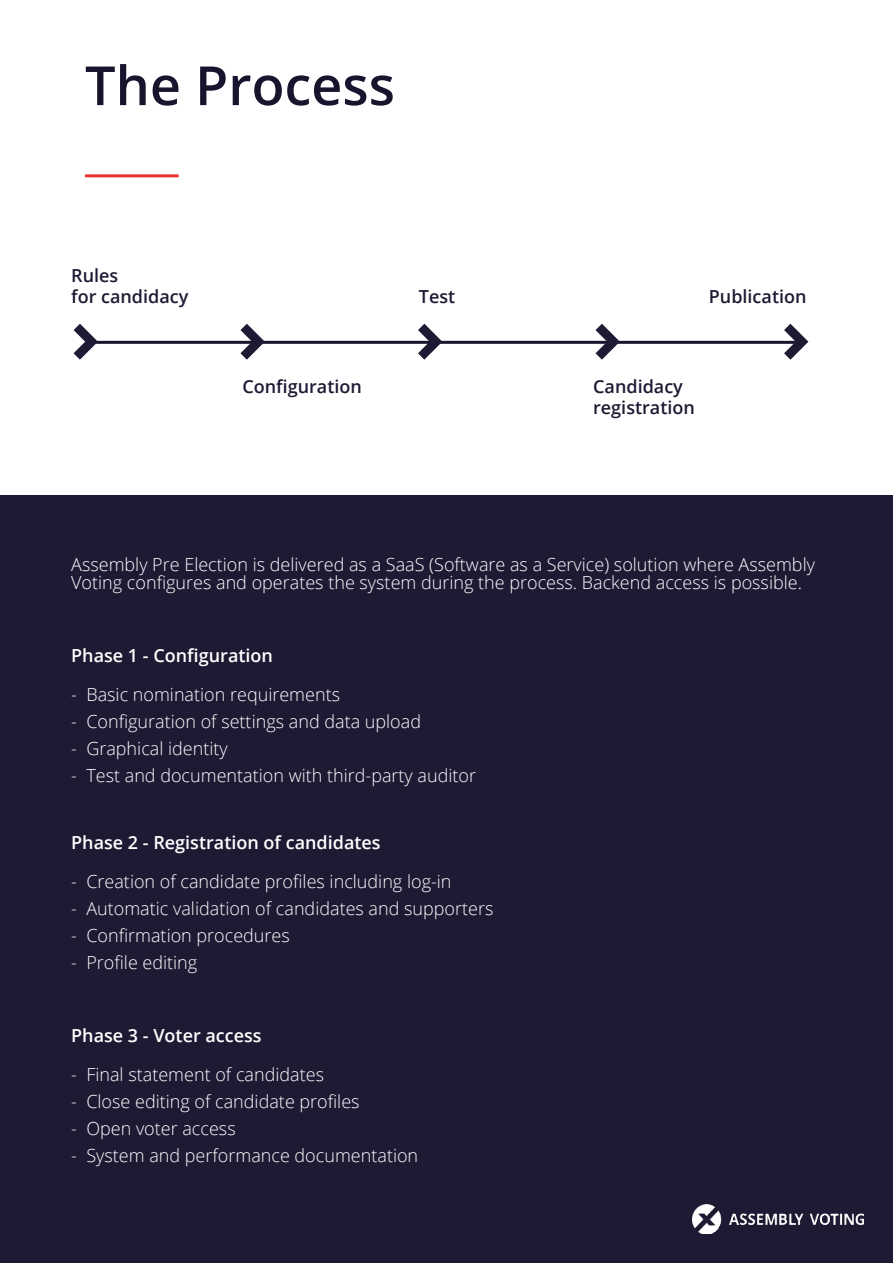
<style>
.page{position:relative;width:893px;height:1263px;background:#fff}
.page>*{position:absolute;margin:0;border:0;box-sizing:border-box;transform-origin:0 0}
.t1{font:600 54px "Open Sans";color:#19142e}
.t2{font:300 18px/18px "Open Sans";color:#fff}
.t3{font:600 18px "Open Sans";color:#fff}
.t4{font:600 18px/21px "Open Sans";color:#1e1a34}
</style>
<div class="page">
<div style="left:0;top:495px;width:893px;height:768px;background:#1e1a34"></div>
<hr style="left:85px;top:174px;width:94px;height:3px;background:#ea312a">
<hr style="left:89px;top:341px;width:717px;height:3px;background:#19142e">
<svg style="left:74px;top:324px;width:24px;height:36px"></svg>
<svg style="left:240px;top:324px;width:25px;height:36px"></svg>
<svg style="left:418px;top:324px;width:24px;height:36px"></svg>
<svg style="left:595px;top:324px;width:25px;height:36px"></svg>
<svg style="left:784px;top:324px;width:24px;height:36px"></svg>
<img style="left:692px;top:1205px;width:171px;height:29px">
<h1 class="t1" style="left:85px;top:64px;width:311px">The Process</h1>
<p class="t4" style="left:71px;top:267px;width:119px">Rules<br>for candidacy</p>
<p class="t4" style="left:419px;top:288px;width:38px">Test</p>
<p class="t4" style="left:709px;top:288px;width:99px">Publication</p>
<p class="t4" style="left:242px;top:375px;width:121px">Con昀椀guration</p>
<p class="t4" style="left:593px;top:377px;width:103px">Candidacy registration</p>
<p class="t2" style="left:71px;top:557px;width:745px">Assembly Pre Election is delivered as a SaaS (Software as a Service) solution where Assembly<br>Voting con昀椀gures and operates the system during the process. Backend access is possible.</p>
<p class="t3" style="left:71px;top:643px;width:203px">Phase 1 - Con昀椀guration</p>
<p class="t2" style="left:71px;top:688px;width:270px">- Basic nomination requirements</p>
<p class="t2" style="left:71px;top:712px;width:351px">- Con昀椀guration of settings and data upload</p>
<p class="t2" style="left:71px;top:742px;width:158px">- Graphical identity</p>
<p class="t2" style="left:71px;top:769px;width:406px">- Test and documentation with third-party auditor</p>
<p class="t3" style="left:71px;top:836px;width:311px">Phase 2 - Registration of candidates</p>
<p class="t2" style="left:71px;top:872px;width:382px">- Creation of candidate pro昀椀les including log-in</p>
<p class="t2" style="left:71px;top:902px;width:424px">- Automatic validation of candidates and supporters</p>
<p class="t2" style="left:71px;top:926px;width:220px">- Con昀椀rmation procedures</p>
<p class="t2" style="left:71px;top:953px;width:128px">- Pro昀椀le editing</p>
<p class="t3" style="left:71px;top:1028px;width:192px">Phase 3 - Voter access</p>
<p class="t2" style="left:71px;top:1067px;width:254px">- Final statement of candidates</p>
<p class="t2" style="left:71px;top:1092px;width:290px">- Close editing of candidate pro昀椀les</p>
<p class="t2" style="left:71px;top:1121px;width:166px">- Open voter access</p>
<p class="t2" style="left:71px;top:1148px;width:349px">- System and performance documentation</p>
</div>
